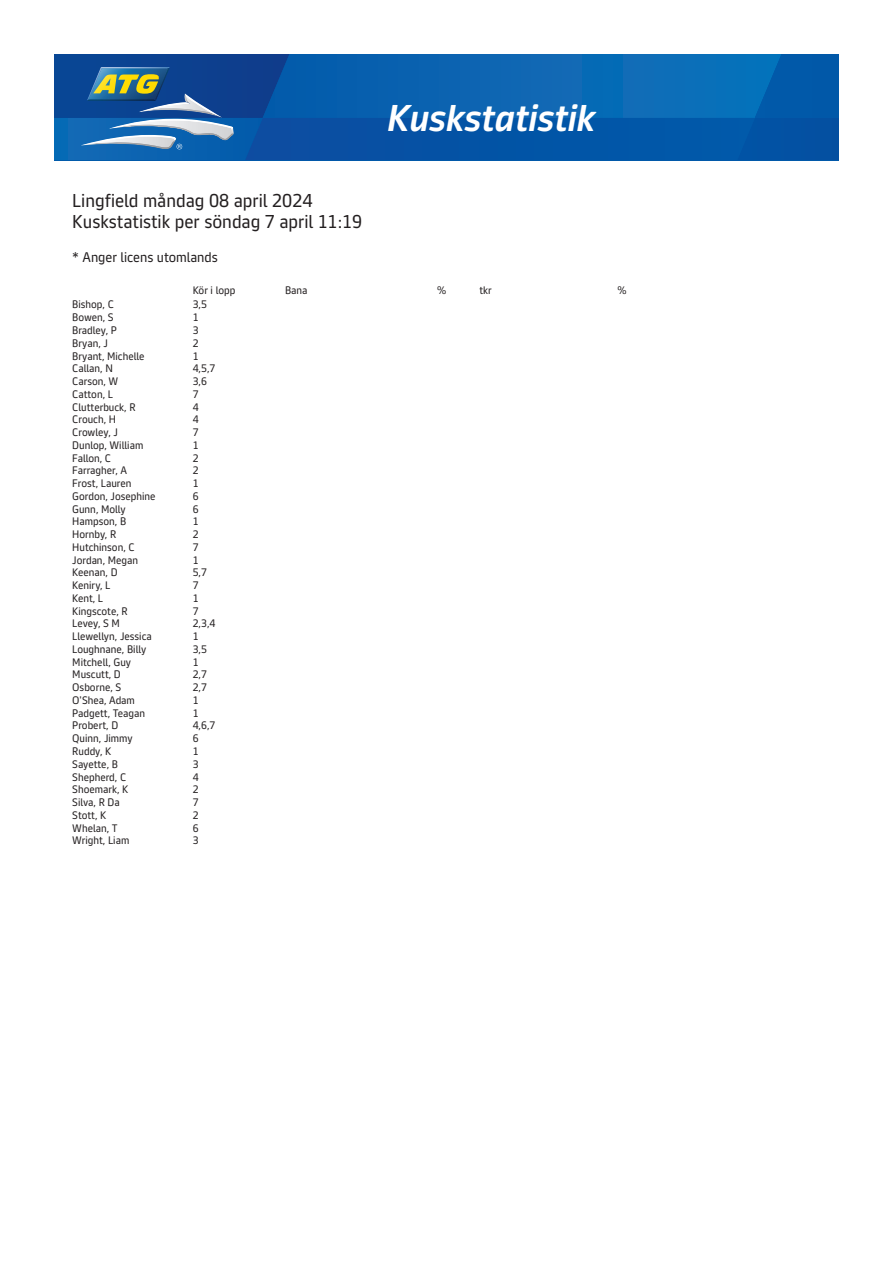
<style>
.page{position:relative;width:893px;height:1263px;background:#fff}
.page>*{position:absolute;margin:0;border:0;box-sizing:border-box;transform-origin:0 0}
.t1{font:italic 700 36px "ATG Text";color:#fff}
.t2{font:18px/21.6px "ATG Text";color:#231f20}
.t3{font:13.5px "ATG Text";color:#231f20}
.t4{font:10.5px "ATG Text";color:#231f20}
</style>
<div class="page">
<svg style="left:54px;top:54px;width:785px;height:106px;background:#105ea8"></svg>
<h2 class="t2" style="left:72px;top:190px;width:291px">Lingfield måndag 08 april 2024<br>Kuskstatistik per söndag 7 april 11:19</h2>
<p class="t3" style="left:72px;top:250px;width:147px">* Anger licens utomlands</p>
<h1 class="t1" style="left:387px;top:100px;width:210px">Kuskstatistik</h1>
<p class="t4" style="left:193px;top:285px;width:44px">Kör i lopp</p>
<p class="t4" style="left:285px;top:285px;width:24px">Bana</p>
<p class="t4" style="left:437px;top:285px;width:11px">%</p>
<p class="t4" style="left:479px;top:285px;width:14px">tkr</p>
<p class="t4" style="left:618px;top:285px;width:11px">%</p>
<p class="t4" style="left:72px;top:299px;width:43px">Bishop, C</p>
<p class="t4" style="left:193px;top:299px;width:16px">3,5</p>
<p class="t4" style="left:72px;top:312px;width:43px">Bowen, S</p>
<p class="t4" style="left:193px;top:312px;width:7px">1</p>
<p class="t4" style="left:72px;top:325px;width:46px">Bradley, P</p>
<p class="t4" style="left:193px;top:325px;width:7px">3</p>
<p class="t4" style="left:72px;top:338px;width:37px">Bryan, J</p>
<p class="t4" style="left:193px;top:338px;width:7px">2</p>
<p class="t4" style="left:72px;top:350px;width:74px">Bryant, Michelle</p>
<p class="t4" style="left:193px;top:350px;width:7px">1</p>
<p class="t4" style="left:72px;top:363px;width:42px">Callan, N</p>
<p class="t4" style="left:193px;top:363px;width:24px">4,5,7</p>
<p class="t4" style="left:72px;top:376px;width:48px">Carson, W</p>
<p class="t4" style="left:193px;top:376px;width:16px">3,6</p>
<p class="t4" style="left:72px;top:389px;width:42px">Catton, L</p>
<p class="t4" style="left:193px;top:389px;width:7px">7</p>
<p class="t4" style="left:72px;top:401px;width:65px">Clutterbuck, R</p>
<p class="t4" style="left:193px;top:401px;width:7px">4</p>
<p class="t4" style="left:72px;top:414px;width:45px">Crouch, H</p>
<p class="t4" style="left:193px;top:414px;width:7px">4</p>
<p class="t4" style="left:72px;top:427px;width:47px">Crowley, J</p>
<p class="t4" style="left:193px;top:427px;width:7px">7</p>
<p class="t4" style="left:72px;top:440px;width:73px">Dunlop, William</p>
<p class="t4" style="left:193px;top:440px;width:7px">1</p>
<p class="t4" style="left:72px;top:452px;width:40px">Fallon, C</p>
<p class="t4" style="left:193px;top:452px;width:7px">2</p>
<p class="t4" style="left:72px;top:465px;width:56px">Farragher, A</p>
<p class="t4" style="left:193px;top:465px;width:7px">2</p>
<p class="t4" style="left:72px;top:478px;width:61px">Frost, Lauren</p>
<p class="t4" style="left:193px;top:478px;width:7px">1</p>
<p class="t4" style="left:72px;top:491px;width:85px">Gordon, Josephine</p>
<p class="t4" style="left:193px;top:491px;width:7px">6</p>
<p class="t4" style="left:72px;top:503px;width:55px">Gunn, Molly</p>
<p class="t4" style="left:193px;top:503px;width:7px">6</p>
<p class="t4" style="left:72px;top:516px;width:55px">Hampson, B</p>
<p class="t4" style="left:193px;top:516px;width:7px">1</p>
<p class="t4" style="left:72px;top:529px;width:45px">Hornby, R</p>
<p class="t4" style="left:193px;top:529px;width:7px">2</p>
<p class="t4" style="left:72px;top:542px;width:64px">Hutchinson, C</p>
<p class="t4" style="left:193px;top:542px;width:7px">7</p>
<p class="t4" style="left:72px;top:554px;width:67px">Jordan, Megan</p>
<p class="t4" style="left:193px;top:554px;width:7px">1</p>
<p class="t4" style="left:72px;top:567px;width:47px">Keenan, D</p>
<p class="t4" style="left:193px;top:567px;width:16px">5,7</p>
<p class="t4" style="left:72px;top:580px;width:40px">Keniry, L</p>
<p class="t4" style="left:193px;top:580px;width:7px">7</p>
<p class="t4" style="left:72px;top:593px;width:32px">Kent, L</p>
<p class="t4" style="left:193px;top:593px;width:7px">1</p>
<p class="t4" style="left:72px;top:605px;width:57px">Kingscote, R</p>
<p class="t4" style="left:193px;top:605px;width:7px">7</p>
<p class="t4" style="left:72px;top:618px;width:49px">Levey, S M</p>
<p class="t4" style="left:193px;top:618px;width:24px">2,3,4</p>
<p class="t4" style="left:72px;top:631px;width:81px">Llewellyn, Jessica</p>
<p class="t4" style="left:193px;top:631px;width:7px">1</p>
<p class="t4" style="left:72px;top:644px;width:76px">Loughnane, Billy</p>
<p class="t4" style="left:193px;top:644px;width:16px">3,5</p>
<p class="t4" style="left:72px;top:656px;width:60px">Mitchell, Guy</p>
<p class="t4" style="left:193px;top:656px;width:7px">1</p>
<p class="t4" style="left:72px;top:669px;width:50px">Muscutt, D</p>
<p class="t4" style="left:193px;top:669px;width:16px">2,7</p>
<p class="t4" style="left:72px;top:682px;width:50px">Osborne, S</p>
<p class="t4" style="left:193px;top:682px;width:16px">2,7</p>
<p class="t4" style="left:72px;top:695px;width:64px">O'Shea, Adam</p>
<p class="t4" style="left:193px;top:695px;width:7px">1</p>
<p class="t4" style="left:72px;top:707px;width:74px">Padgett, Teagan</p>
<p class="t4" style="left:193px;top:707px;width:7px">1</p>
<p class="t4" style="left:72px;top:720px;width:48px">Probert, D</p>
<p class="t4" style="left:193px;top:720px;width:24px">4,6,7</p>
<p class="t4" style="left:72px;top:733px;width:62px">Quinn, Jimmy</p>
<p class="t4" style="left:193px;top:733px;width:7px">6</p>
<p class="t4" style="left:72px;top:746px;width:41px">Ruddy, K</p>
<p class="t4" style="left:193px;top:746px;width:7px">1</p>
<p class="t4" style="left:72px;top:759px;width:47px">Sayette, B</p>
<p class="t4" style="left:193px;top:759px;width:7px">3</p>
<p class="t4" style="left:72px;top:771px;width:55px">Shepherd, C</p>
<p class="t4" style="left:193px;top:771px;width:7px">4</p>
<p class="t4" style="left:72px;top:784px;width:58px">Shoemark, K</p>
<p class="t4" style="left:193px;top:784px;width:7px">2</p>
<p class="t4" style="left:72px;top:797px;width:49px">Silva, R Da</p>
<p class="t4" style="left:193px;top:797px;width:7px">7</p>
<p class="t4" style="left:72px;top:810px;width:36px">Stott, K</p>
<p class="t4" style="left:193px;top:810px;width:7px">2</p>
<p class="t4" style="left:72px;top:822px;width:47px">Whelan, T</p>
<p class="t4" style="left:193px;top:822px;width:7px">6</p>
<p class="t4" style="left:72px;top:835px;width:59px">Wright, Liam</p>
<p class="t4" style="left:193px;top:835px;width:7px">3</p>
</div>
